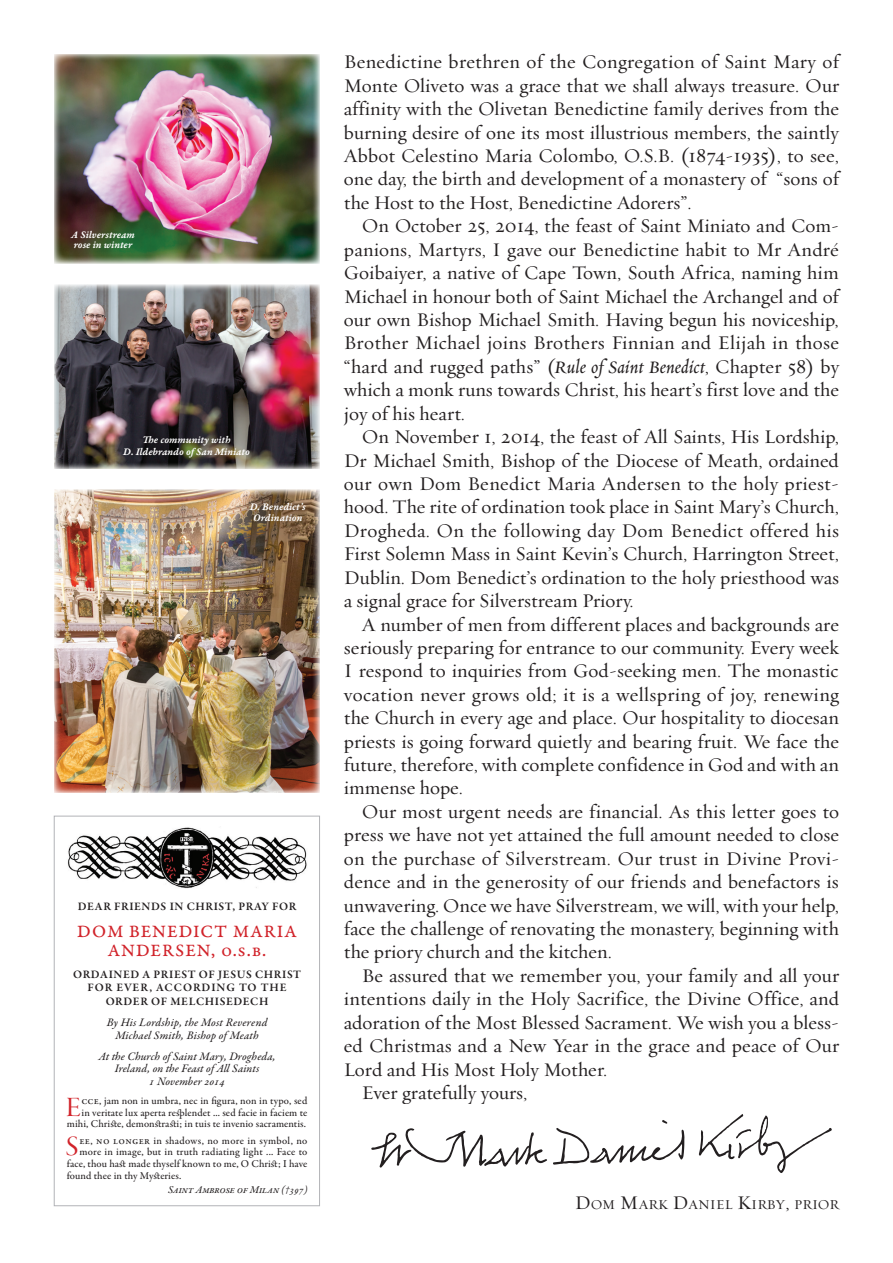
<style>
.page{position:relative;width:893px;height:1263px;background:#fff}
.page>*{position:absolute;margin:0;border:0;box-sizing:border-box;transform-origin:0 0}
.t1{font:28.95px "Garamond Premr Pro Disp";color:#d1232a}
.t2{font:19.5px/23.4px "Requiem Text HTF Roman";color:#231f20;text-align:justify}
.t3{font:18.3px/18.3px "Garamond Premr Pro Capt";letter-spacing:.065em;color:#d1232a;text-align:center}
.t4{font:13.65px "Requiem Text HTF Roman";color:#231f20}
.t5{font:11.55px/12.6px "Garamond Premr Pro Med It";letter-spacing:.01em;color:#231f20;text-align:center}
.t6{font:600 11.55px/13.5px "Garamond Premr Pro";letter-spacing:.055em;color:#231f20;text-align:center}
.t7{font:10.8px/10.5px "Garamond Premr Pro Smbd It Capt";color:#fff;text-align:center}
.t8{font:500 10.65px/11.6px "Garamond Premr Pro";letter-spacing:.01em;color:#231f20;text-align:right}
.t9{font:500 10.65px "Garamond Premr Pro";letter-spacing:.03em;color:#231f20}
.t10{font:10.65px "Garamond Premr Pro Med It";color:#231f20}
.s1{font-family:"Requiem Text HTF Italic"}
.s2{font-size:19.5px}
</style>
<div class="page">
<svg style="left:371px;top:1114px;width:461px;height:59px"></svg>
<img style="left:54px;top:54px;width:265px;height:209px">
<img style="left:54px;top:285px;width:265px;height:183px">
<img style="left:54px;top:490px;width:265px;height:302px">
<img style="left:68px;top:827px;width:239px;height:62px">
<div style="left:54px;top:816px;width:266px;height:390px;border:1px solid #b2b3b7"></div>
<p class="t7" style="left:71px;top:230px;width:65px;text-align:left">A Silverstream rose in winter</p>
<p class="t7" style="left:123px;top:434px;width:128px;line-height:12.3px">The community with<br>D. Ildebrando of San Miniato</p>
<p class="t7" style="left:250px;top:502px;width:58px">D. Benedict’s<br>Ordination</p>
<p class="t6" style="left:78px;top:899px;width:220px">DEAR FRIENDS IN CHRIST, PRAY FOR</p>
<p class="t3" style="left:77px;top:923px;width:221px">DOM BENEDICT MARIA<br>ANDERSEN, o.s.b.</p>
<p class="t6" style="left:73px;top:968px;width:229px">ORDAINED A PRIEST OF JESUS CHRIST<br>FOR EVER, ACCORDING TO THE<br>ORDER OF MELCHISEDECH</p>
<p class="t5" style="left:107px;top:1017px;width:162px">By His Lordship, the Most Reverend<br>Michael Smith, Bishop ofMeath</p>
<p class="t5" style="left:99px;top:1051px;width:178px">At the Church ofSaint Mary, Drogheda,<br>Ireland, on the Feast ofAll Saints<br>1 November 2014</p>
<h1 class="t1" style="left:66px;top:1091px;width:16px">E</h1>
<p class="t8" style="left:67px;top:1095px;width:242px">cce, jam non in umbra, nec in figura, non in typo, sed<br>in veritate lux aperta resplendet ... sed facie in faciem te mihi, Christe, demonstrasti; in tuis te invenio sacramentis.</p>
<h1 class="t1" style="left:66px;top:1131px;width:14px">S</h1>
<p class="t9" style="left:79px;top:1134px;width:229px">ee, no longer in shadows, no more in symbol, no</p>
<p class="t8" style="left:79px;top:1146px;width:229px">more in image, but in truth radiating light ... Face to</p>
<p class="t8" style="left:67px;top:1158px;width:242px">face, thou hast made thyself known to me, O Christ; I have</p>
<p class="t8" style="left:67px;top:1170px;width:116px">found thee in thy Mysteries.</p>
<p class="t10" style="left:168px;top:1183px;width:141px">Saint Ambrose of Milan (†397)</p>
<p class="t2" style="left:344px;top:51px;width:497px">Benedictine brethren of the Congregation of Saint Mary of Monte Oliveto was a grace that we shall always treasure. Our affinity with the Olivetan Benedictine family derives from the burning desire of one its most illustrious members, the saintly Abbot Celestino Maria Colombo, O.S.B. (1874-1935), to see, one day, the birth and development of a monastery of “sons of the Host to the Host, Benedictine Adorers”.</p>
<p class="t2" style="left:344px;top:215px;width:497px;text-indent:18px">On October 25, 2014, the feast of Saint Miniato and Com&shy;panions, Martyrs, I gave our Benedictine habit to Mr André Goibaiyer, a native of Cape Town, South Africa, naming him Michael in honour both of Saint Michael the Archangel and of our own Bishop Michael Smith. Having begun his noviceship, Brother Michael joins Brothers Finnian and Elijah in those “hard and rugged paths” (<span class="s1">Rule of Saint Benedict</span>, Chapter 58) by which a monk runs towards Christ, his heart’s first love and the joy of his heart.</p>
<p class="t2" style="left:344px;top:426px;width:497px;text-indent:18px">On November 1, 2014, the feast of All Saints, His Lordship, Dr Michael Smith, Bishop of the Diocese of Meath, ordained our own Dom Benedict Maria Andersen to the holy priest&shy;hood. The rite of ordination took place in Saint Mary’s Church, Drogheda. On the following day Dom Benedict offered his First Solemn Mass in Saint Kevin’s Church, Harrington Street, Dublin. Dom Benedict’s ordination to the holy priesthood was a signal grace for Silverstream Priory.</p>
<p class="t2" style="left:344px;top:613px;width:497px;text-indent:18px">A number of men from different places and backgrounds are seriously preparing for entrance to our community. Every week I respond to inquiries from God-seeking men. The monastic vocation never grows old; it is a wellspring of joy, renewing the Church in every age and place. Our hospitality to diocesan priests is going forward quietly and bearing fruit. We face the future, therefore, with complete confidence in God and with an immense hope.</p>
<p class="t2" style="left:344px;top:800px;width:497px;text-indent:18px">Our most urgent needs are financial. As this letter goes to press we have not yet attained the full amount needed to close on the purchase of Silverstream. Our trust in Divine Provi&shy;dence and in the generosity of our friends and benefactors is unwavering. Once we have Silverstream, we will, with your help, face the challenge of renovating the monastery, beginning with the priory church and the kitchen.</p>
<p class="t2" style="left:362px;top:964px;width:479px">Be assured that we remember you, your family and all your</p>
<p class="t2" style="left:344px;top:988px;width:497px">intentions daily in the Holy Sacrifice, the Divine Office, and</p>
<p class="t2" style="left:344px;top:1011px;width:497px">adoration of the Most Blessed Sacrament. We wish you a bless-</p>
<p class="t2" style="left:344px;top:1034px;width:497px">ed Christmas and a New Year in the grace and peace of Our</p>
<p class="t2" style="left:344px;top:1058px;width:265px">Lord and His Most Holy Mother.</p>
<p class="t2" style="left:362px;top:1081px;width:167px">Ever gratefully yours,</p>
<p class="t4" style="left:575px;top:1196px;width:266px"><span class="s2">D</span>OM <span class="s2">M</span>ARK <span class="s2">D</span>ANIEL <span class="s2">K</span>IRBY<span class="s2">,</span> PRIOR</p>
</div>
